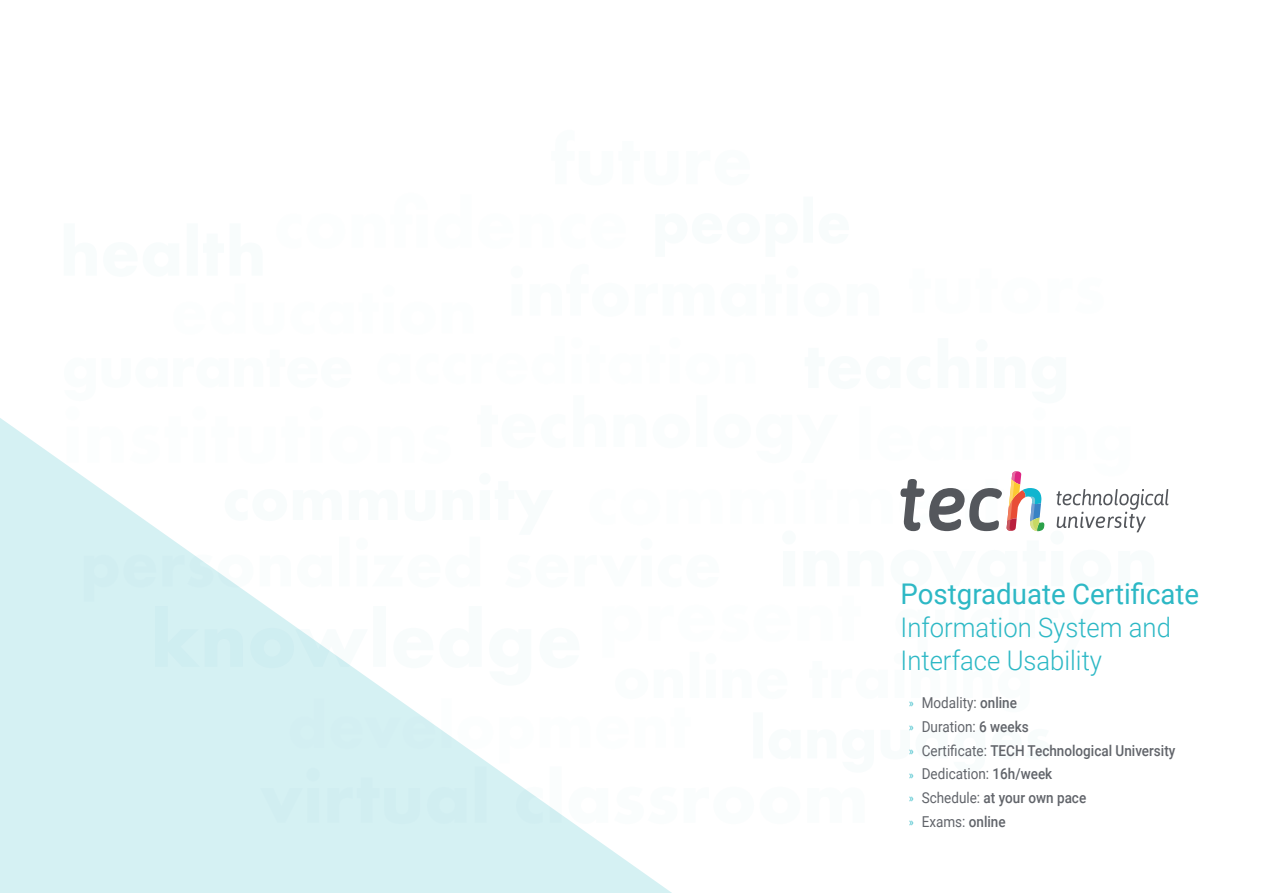
<style>
.page{position:relative;width:1263px;height:893px;background:#fff}
.page>*{position:absolute;margin:0;border:0;box-sizing:border-box;transform-origin:0 0}
.t1{font:28.5px "Roboto";color:#2db8c5}
.t2{font:300 27px/33px "Roboto";color:#2db8c5;scale:.95 1}
.t3{font:500 15px/23.7px "Roboto";color:#61646a;scale:.9 1}
.s1{font-family:"Myriad Pro";font-weight:400;font-size:12px;color:#2db8c5}
.s2{font-weight:400}
</style>
<div class="page">
<div style="left:0;top:418px;width:672px;height:475px;background:#d5f1f3"></div>
<svg style="left:64px;top:418px;width:1104px;height:406px"></svg>
<h1 class="t1" style="left:900px;top:574px;width:300px">Postgraduate Certificate</h1>
<h2 class="t2" style="left:900px;top:610px;width:286px">Information System and<br>Interface Usability</h2>
<p class="t3" style="left:909px;top:690px;width:297px"><span class="s1">»</span> <span class="s2">Modality:</span> online<br><span class="s1">»</span> <span class="s2">Duration:</span> 6 weeks<br><span class="s1">»</span> <span class="s2">Certificate:</span> TECH Technological University <span class="s1">»</span> <span class="s2">Dedication:</span> 16h/week<br><span class="s1">»</span> <span class="s2">Schedule:</span> at your own pace<br><span class="s1">»</span> <span class="s2">Exams:</span> online</p>
</div>
